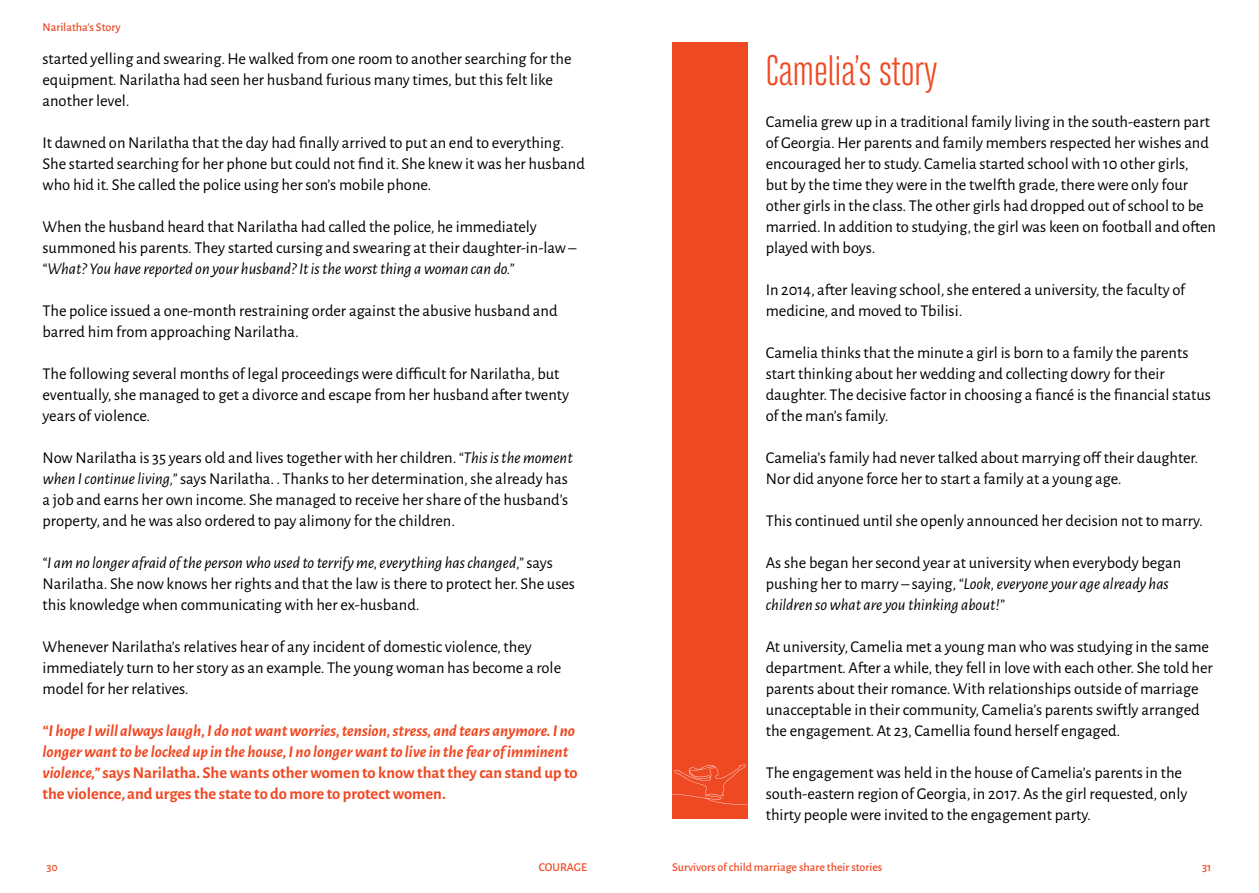
<style>
.page{position:relative;width:1259px;height:893px;background:#fff}
.page>*{position:absolute;margin:0;border:0;box-sizing:border-box;transform-origin:0 0}
.TOC_HEADER{font:37.5px "Bw Stretch";color:#ef4923}
.t1{font:16.5px/21px "Alegreya Sans";color:#000}
.t2{font:italic 700 16.5px/21px "Alegreya Sans";color:#ef4923}
.t3{font:500 12px "Alegreya Sans";color:#ef4923}
.s1{font-style:italic}
.s2{font-style:normal}
</style>
<div class="page">
<div style="left:672px;top:43px;width:76px;height:776px;background:#ef4923"></div>
<svg style="left:672px;top:765px;width:76px;height:40px"></svg>
<p class="t3" style="left:43px;top:18px;width:80px">Narilatha’s Story</p>
<p class="t1" style="left:43px;top:47px;width:530px">started yelling and swearing. He walked from one room to another searching for the equipment. Narilatha had seen her husband furious many times, but this felt like another level.</p>
<p class="t1" style="left:43px;top:131px;width:544px">It dawned on Narilatha that the day had finally arrived to put an end to everything.<br>She started searching for her phone but could not find it. She knew it was her husband who hid it. She called the police using her son’s mobile phone.</p>
<p class="t1" style="left:43px;top:215px;width:535px">When the husband heard that Narilatha had called the police, he immediately summoned his parents. They started cursing and swearing at their daughter-in-law – <span class="s1">“What? You have reported on your husband? It is the worst thing a woman can do.”</span></p>
<p class="t1" style="left:43px;top:299px;width:516px">The police issued a one-month restraining order against the abusive husband and barred him from approaching Narilatha.</p>
<p class="t1" style="left:43px;top:362px;width:528px">The following several months of legal proceedings were difficult for Narilatha, but eventually, she managed to get a divorce and escape from her husband after twenty years of violence.</p>
<p class="t1" style="left:43px;top:446px;width:531px">Now Narilatha is 35 years old and lives together with her children. <span class="s1">“This is the moment when I continue living,”</span> says Narilatha. . Thanks to her determination, she already has a job and earns her own income. She managed to receive her share of the husband’s property, and he was also ordered to pay alimony for the children.</p>
<p class="t1" style="left:43px;top:551px;width:534px"><span class="s1">“I am no longer afraid of the person who used to terrify me, everything has changed,”</span> says<br>Narilatha. She now knows her rights and that the law is there to protect her. She uses this knowledge when communicating with her ex-husband.</p>
<p class="t1" style="left:43px;top:635px;width:520px">Whenever Narilatha’s relatives hear of any incident of domestic violence, they immediately turn to her story as an example. The young woman has become a role model for her relatives.</p>
<p class="t2" style="left:43px;top:719px;width:536px">“I hope I will always laugh, I do not want worries, tension, stress, and tears anymore. I no longer want to be locked up in the house, I no longer want to live in the fear of imminent violence,” <span class="s2">says Narilatha. She wants other women to know that they can stand up to the violence, and urges the state to do more to protect women.</span></p>
<p class="TOC_HEADER" style="left:766px;top:46px;width:173px">Camelia’s story</p>
<p class="t1" style="left:766px;top:110px;width:452px">Camelia grew up in a traditional family living in the south-eastern part of Georgia. Her parents and family members respected her wishes and encouraged her to study. Camelia started school with 10 other girls,<br>but by the time they were in the twelfth grade, there were only four other girls in the class. The other girls had dropped out of school to be married. In addition to studying, the girl was keen on football and often played with boys.</p>
<p class="t1" style="left:766px;top:278px;width:421px">In 2014, after leaving school, she entered a university, the faculty of medicine, and moved to Tbilisi.</p>
<p class="t1" style="left:766px;top:341px;width:447px">Camelia thinks that the minute a girl is born to a family the parents start thinking about her wedding and collecting dowry for their daughter. The decisive factor in choosing a fiancé is the financial status of the man’s family.</p>
<p class="t1" style="left:766px;top:446px;width:434px">Camelia’s family had never talked about marrying off their daughter.<br>Nor did anyone force her to start a family at a young age.</p>
<p class="t1" style="left:766px;top:509px;width:438px">This continued until she openly announced her decision not to marry.</p>
<p class="t1" style="left:766px;top:551px;width:417px">As she began her second year at university when everybody began pushing her to marry – saying, <span class="s1">“Look, everyone your age already has children so what are you thinking about!”</span></p>
<p class="t1" style="left:766px;top:635px;width:449px">At university, Camelia met a young man who was studying in the same department. After a while, they fell in love with each other. She told her parents about their romance. With relationships outside of marriage unacceptable in their community, Camelia’s parents swiftly arranged the engagement. At 23, Camellia found herself engaged.</p>
<p class="t1" style="left:766px;top:761px;width:423px">The engagement was held in the house of Camelia’s parents in the south-eastern region of Georgia, in 2017. As the girl requested, only thirty people were invited to the engagement party.</p>
<p class="t3" style="left:47px;top:859px;width:13px">30</p>
<p class="t3" style="left:539px;top:859px;width:50px">COURAGE</p>
<p class="t3" style="left:672px;top:859px;width:212px">Survivors of child marriage share their stories</p>
<p class="t3" style="left:1202px;top:859px;width:11px">31</p>
</div>
